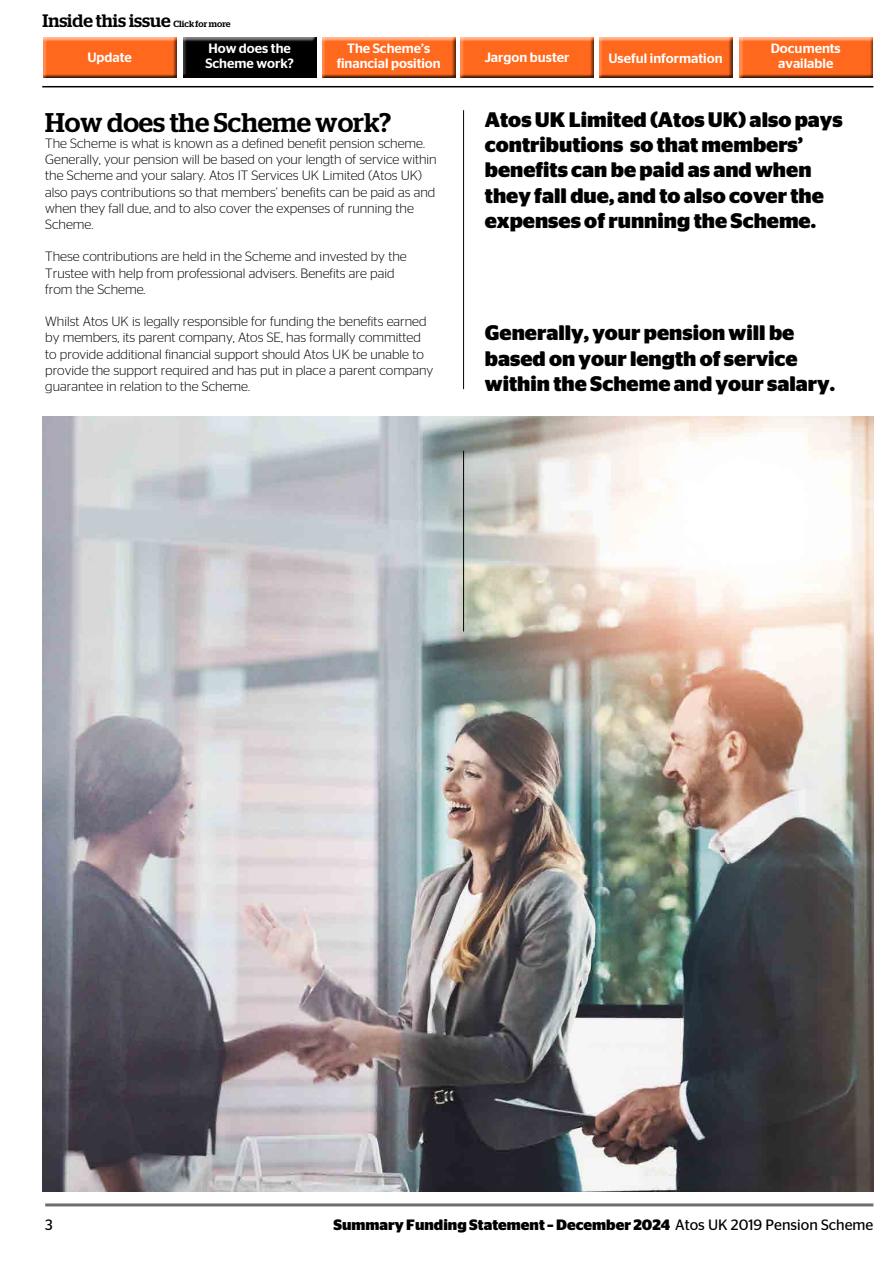
<style>
.page{position:relative;width:893px;height:1263px;background:#fff}
.page>*{position:absolute;margin:0;border:0;box-sizing:border-box;transform-origin:0 0}
.Body_Subtitle{font:500 27px "Stag";color:#000}
.Body_Text{font:700 21px/25.2px "Stag Sans";color:#000}
.t1{font:500 18px "Stag";color:#000}
.Cover_Document_Name{font:700 15px "Stag Sans";color:#000}
.t2{font:15px "Stag Sans";color:#000}
.Body_Text-2{font:300 13.5px/16.2px "Stag Sans";color:#000}
.Body_Text-3{font:500 13.5px/15px "Stag Sans";color:#fff;text-align:center}
.s1{font-size:9px}
.s2{font-weight:400}
</style>
<div class="page">
<img style="left:42px;top:416px;width:831px;height:775px">
<hr style="left:45px;top:1203px;width:828px;height:3px;background:#6d6e71">
<hr style="left:463px;top:110px;width:1px;height:279px;background:#000">
<hr style="left:463px;top:451px;width:1px;height:180px;background:#000">
<hr style="left:42px;top:86px;width:831px;height:1px;background:#000">
<div style="left:180px;top:35px;width:141px;height:44px;background:#000"></div>
<div style="left:40px;top:35px;width:141px;height:44px;background:#000;opacity:.75"></div>
<div style="left:317px;top:33px;width:142px;height:46px;background:#fff"></div>
<div style="left:319px;top:35px;width:141px;height:44px;background:#000;opacity:.75"></div>
<div style="left:455px;top:33px;width:142px;height:46px;background:#fff"></div>
<div style="left:457px;top:35px;width:142px;height:44px;background:#000;opacity:.75"></div>
<div style="left:594px;top:33px;width:142px;height:46px;background:#fff"></div>
<div style="left:596px;top:35px;width:141px;height:44px;background:#000;opacity:.75"></div>
<div style="left:735px;top:33px;width:142px;height:46px;background:#fff"></div>
<div style="left:736px;top:35px;width:142px;height:44px;background:#000;opacity:.75"></div>
<p class="t1" style="left:43px;top:10px;width:190px">Inside this issue <span class="s1">Click for more</span></p>
<p class="Body_Text-3" style="left:208px;top:41px;width:84px">How does the</p>
<p class="Body_Text-3" style="left:205px;top:56px;width:90px">Scheme work?</p>
<p class="Body_Text-3" style="left:87px;top:50px;width:46px">Update</p>
<p class="Body_Text-3" style="left:337px;top:41px;width:106px">The Scheme’s financial position</p>
<p class="Body_Text-3" style="left:485px;top:50px;width:86px">Jargon buster</p>
<p class="Body_Text-3" style="left:771px;top:41px;width:72px">Documents available</p>
<p class="Body_Text-3" style="left:608px;top:51px;width:116px">Useful information</p>
<p class="Body_Text" style="left:485px;top:107px;width:359px">Atos UK Limited (Atos UK) also pays contributions so that members’ benefits can be paid as and when they fall due, and to also cover the expenses of running the Scheme.</p>
<p class="Body_Subtitle" style="left:45px;top:106px;width:347px">How does the Scheme work?</p>
<p class="Body_Text-2" style="left:45px;top:135px;width:393px">The Scheme is what is known as a defined benefit pension scheme.<br>Generally, your pension will be based on your length of service within the Scheme and your salary. Atos IT Services UK Limited (Atos UK) also pays contributions so that members’ benefits can be paid as and when they fall due, and to also cover the expenses of running the Scheme.</p>
<p class="Body_Text-2" style="left:45px;top:248px;width:363px">These contributions are held in the Scheme and invested by the<br>Trustee with help from professional advisers. Benefits are paid</p>
<p class="Body_Text-2" style="left:45px;top:281px;width:102px">from the Scheme.</p>
<p class="Body_Text-2" style="left:45px;top:313px;width:390px">Whilst Atos UK is legally responsible for funding the benefits earned by members, its parent company, Atos SE, has formally committed to provide additional financial support should Atos UK be unable to provide the support required and has put in place a parent company guarantee in relation to the Scheme.</p>
<p class="Body_Text" style="left:485px;top:320px;width:352px">Generally, your pension will be based on your length of service within the Scheme and your salary.</p>
<p class="t2" style="left:45px;top:1216px;width:9px">3</p>
<p class="Cover_Document_Name" style="left:333px;top:1216px;width:542px">Summary Funding Statement – December 2024 <span class="s2">Atos UK 2019 Pension Scheme</span></p>
</div>
